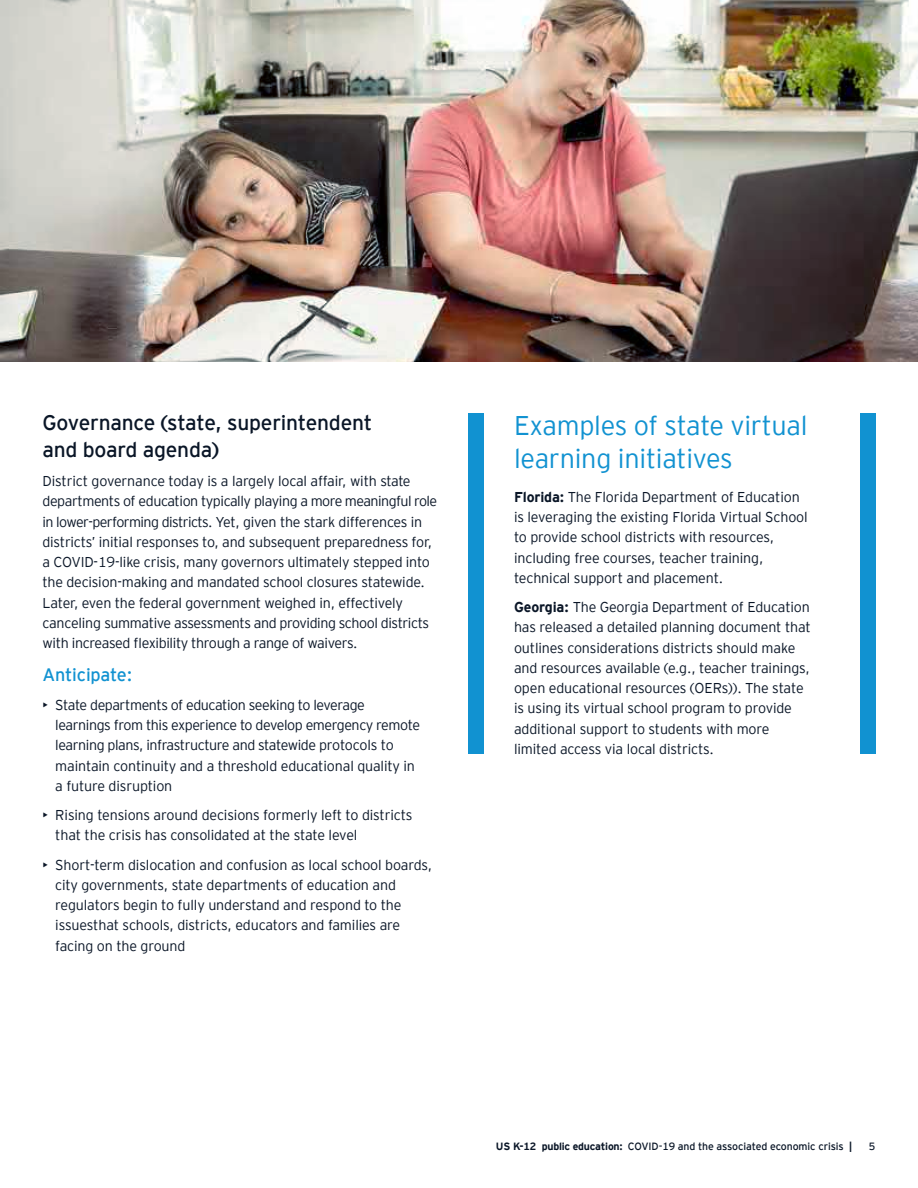
<style>
.page{position:relative;width:918px;height:1188px;background:#fff}
.page>*{position:absolute;margin:0;border:0;box-sizing:border-box;transform-origin:0 0}
.t1{font:300 27px/33px "EY Interstate";letter-spacing:-.01em;color:#1192d1}
.t2{font:21px/27px "EY Interstate";letter-spacing:-.01em;color:#0a1627}
.t3{font:18px "EY Interstate";letter-spacing:-.01em;color:#1192d1}
.t4{font:300 14.25px/20.2px "EY Interstate";letter-spacing:-.015em;color:#0a1627}
.t5{font:10.5px "EY Interstate";letter-spacing:-.01em;color:#0a1627}
.s1{font-weight:700}
</style>
<div class="page">
<img style="left:0;top:0;width:918px;height:362px">
<div style="left:469px;top:413px;width:15px;height:341px;background:#1192d1"></div>
<div style="left:860px;top:413px;width:15px;height:341px;background:#1192d1"></div>
<h2 class="t2" style="left:43px;top:408px;width:331px">Governance (state, superintendent and board agenda)</h2>
<p class="t4" style="left:43px;top:470px;width:396px">District governance today is a largely local affair, with state departments of education typically playing a more meaningful role in lower-performing districts. Yet, given the stark differences in districts’ initial responses to, and subsequent preparedness for, a COVID-19-like crisis, many governors ultimately stepped into the decision-making and mandated school closures statewide.<br>Later, even the federal government weighed in, effectively canceling summative assessments and providing school districts with increased flexibility through a range of waivers.</p>
<p class="t3" style="left:43px;top:662px;width:91px">Anticipate:</p>
<p class="t4" style="left:55px;top:694px;width:366px;text-indent:-13px">• State departments of education seeking to leverage learnings from this experience to develop emergency remote learning plans, infrastructure and statewide protocols to maintain continuity and a threshold educational quality in a future disruption</p>
<p class="t4" style="left:55px;top:804px;width:359px;text-indent:-13px">• Rising tensions around decisions formerly left to districts that the crisis has consolidated at the state level</p>
<p class="t4" style="left:55px;top:854px;width:379px;text-indent:-13px">• Short-term dislocation and confusion as local school boards, city governments, state departments of education and regulators begin to fully understand and respond to the issuesthat schools, districts, educators and families are facing on the ground</p>
<h1 class="t1" style="left:514px;top:407px;width:295px">Examples of state virtual learning initiatives</h1>
<p class="t4" style="left:514px;top:486px;width:295px"><span class="s1">Florida:</span> The Florida Department of Education is leveraging the existing Florida Virtual School to provide school districts with resources, including free courses, teacher training, technical support and placement.</p>
<p class="t4" style="left:514px;top:596px;width:298px"><span class="s1">Georgia:</span> The Georgia Department of Education has released a detailed planning document that outlines considerations districts should make and resources available (e.g., teacher trainings, open educational resources (OERs)). The state is using its virtual school program to provide additional support to students with more limited access via local districts.</p>
<p class="t5" style="left:496px;top:1138px;width:358px"><span class="s1">US K-12 public education:</span> COVID-19 and the associated economic crisis <span class="s1">|</span></p>
<p class="t5" style="left:869px;top:1138px;width:8px">5</p>
</div>
